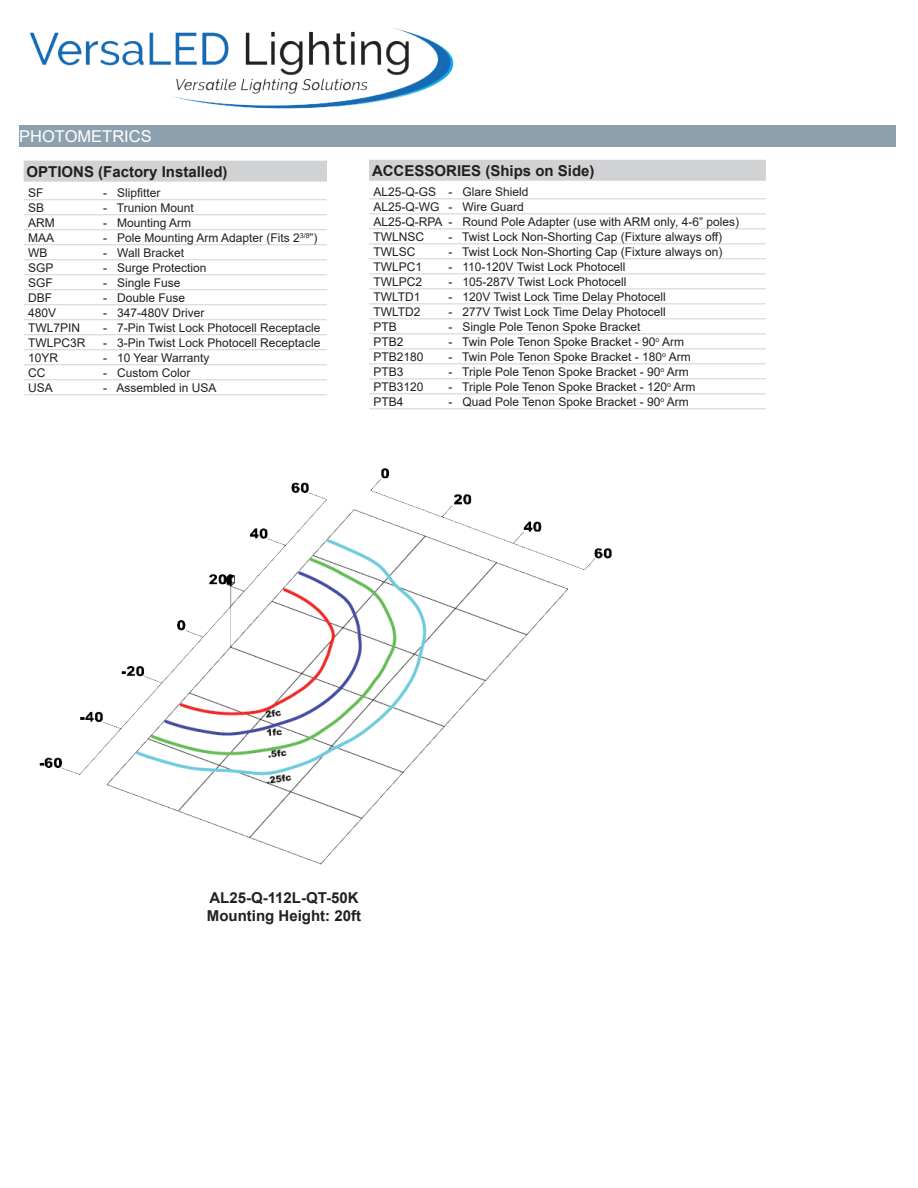
<style>
.page{position:relative;width:918px;height:1188px;background:#fff}
.page>*{position:absolute;margin:0;border:0;box-sizing:border-box;transform-origin:0 0}
.t1{font:16.35px "Arial";color:#fff}
.Table_Headings{font:700 15px "Arial";color:#231f20}
.OrderingInfoDescript{font:12px "Arial";color:#231f20}
</style>
<div class="page">
<img style="left:29px;top:27px;width:425px;height:82px">
<div style="left:19px;top:125px;width:877px;height:22px;background:#8ca1ad"></div>
<div style="left:24px;top:161px;width:303px;height:21px;background:#d1d2d4"></div>
<hr style="left:24px;top:199px;width:303px;height:1px;background:#d1d2d4">
<hr style="left:24px;top:214px;width:303px;height:1px;background:#d1d2d4">
<hr style="left:24px;top:229px;width:303px;height:1px;background:#d1d2d4">
<hr style="left:24px;top:244px;width:303px;height:1px;background:#d1d2d4">
<hr style="left:24px;top:259px;width:303px;height:1px;background:#d1d2d4">
<hr style="left:24px;top:274px;width:303px;height:1px;background:#d1d2d4">
<hr style="left:24px;top:289px;width:303px;height:1px;background:#d1d2d4">
<hr style="left:24px;top:304px;width:303px;height:1px;background:#d1d2d4">
<hr style="left:24px;top:319px;width:303px;height:1px;background:#d1d2d4">
<hr style="left:24px;top:334px;width:303px;height:1px;background:#d1d2d4">
<hr style="left:24px;top:349px;width:303px;height:1px;background:#d1d2d4">
<hr style="left:24px;top:364px;width:303px;height:1px;background:#d1d2d4">
<hr style="left:24px;top:379px;width:303px;height:1px;background:#d1d2d4">
<hr style="left:24px;top:394px;width:303px;height:1px;background:#d1d2d4">
<div style="left:369px;top:160px;width:397px;height:21px;background:#d1d2d4"></div>
<hr style="left:369px;top:198px;width:397px;height:1px;background:#d1d2d4">
<hr style="left:369px;top:213px;width:397px;height:1px;background:#d1d2d4">
<hr style="left:369px;top:228px;width:397px;height:1px;background:#d1d2d4">
<hr style="left:369px;top:243px;width:397px;height:1px;background:#d1d2d4">
<hr style="left:369px;top:258px;width:397px;height:1px;background:#d1d2d4">
<hr style="left:369px;top:273px;width:397px;height:1px;background:#d1d2d4">
<hr style="left:369px;top:288px;width:397px;height:1px;background:#d1d2d4">
<hr style="left:369px;top:303px;width:397px;height:1px;background:#d1d2d4">
<hr style="left:369px;top:318px;width:397px;height:1px;background:#d1d2d4">
<hr style="left:369px;top:333px;width:397px;height:1px;background:#d1d2d4">
<hr style="left:369px;top:348px;width:397px;height:1px;background:#d1d2d4">
<hr style="left:369px;top:363px;width:397px;height:1px;background:#d1d2d4">
<hr style="left:369px;top:378px;width:397px;height:1px;background:#d1d2d4">
<hr style="left:369px;top:393px;width:397px;height:1px;background:#d1d2d4">
<hr style="left:369px;top:408px;width:397px;height:1px;background:#d1d2d4">
<img style="left:39px;top:468px;width:573px;height:397px">
<p class="t1" style="left:19px;top:125px;width:134px">PHOTOMETRICS</p>
<p class="Table_Headings" style="left:27px;top:161px;width:202px">OPTIONS (Factory Installed)</p>
<p class="OrderingInfoDescript" style="left:28px;top:185px;width:17px">SF</p>
<p class="OrderingInfoDescript" style="left:103px;top:185px;width:59px">- Slipfitter</p>
<p class="OrderingInfoDescript" style="left:28px;top:200px;width:18px">SB</p>
<p class="OrderingInfoDescript" style="left:103px;top:200px;width:92px">- Trunion Mount</p>
<p class="OrderingInfoDescript" style="left:28px;top:215px;width:28px">ARM</p>
<p class="OrderingInfoDescript" style="left:103px;top:215px;width:90px">- Mounting Arm</p>
<p class="OrderingInfoDescript" style="left:28px;top:230px;width:28px">MAA</p>
<p class="OrderingInfoDescript" style="left:103px;top:230px;width:216px">- Pole Mounting Arm Adapter (Fits 2<sup>3/8</sup>”)</p>
<p class="OrderingInfoDescript" style="left:28px;top:245px;width:21px">WB</p>
<p class="OrderingInfoDescript" style="left:103px;top:245px;width:82px">- Wall Bracket</p>
<p class="OrderingInfoDescript" style="left:28px;top:260px;width:27px">SGP</p>
<p class="OrderingInfoDescript" style="left:103px;top:260px;width:105px">- Surge Protection</p>
<p class="OrderingInfoDescript" style="left:28px;top:275px;width:26px">SGF</p>
<p class="OrderingInfoDescript" style="left:103px;top:275px;width:79px">- Single Fuse</p>
<p class="OrderingInfoDescript" style="left:28px;top:290px;width:25px">DBF</p>
<p class="OrderingInfoDescript" style="left:103px;top:290px;width:84px">- Double Fuse</p>
<p class="OrderingInfoDescript" style="left:28px;top:305px;width:30px">480V</p>
<p class="OrderingInfoDescript" style="left:103px;top:305px;width:103px">- 347-480V Driver</p>
<p class="OrderingInfoDescript" style="left:28px;top:320px;width:54px">TWL7PIN</p>
<p class="OrderingInfoDescript" style="left:103px;top:320px;width:219px">- 7-Pin Twist Lock Photocell Receptacle</p>
<p class="OrderingInfoDescript" style="left:28px;top:335px;width:59px">TWLPC3R</p>
<p class="OrderingInfoDescript" style="left:103px;top:335px;width:219px">- 3-Pin Twist Lock Photocell Receptacle</p>
<p class="OrderingInfoDescript" style="left:28px;top:350px;width:32px">10YR</p>
<p class="OrderingInfoDescript" style="left:103px;top:350px;width:108px">- 10 Year Warranty</p>
<p class="OrderingInfoDescript" style="left:28px;top:365px;width:19px">CC</p>
<p class="OrderingInfoDescript" style="left:103px;top:365px;width:89px">- Custom Color</p>
<p class="OrderingInfoDescript" style="left:28px;top:380px;width:26px">USA</p>
<p class="OrderingInfoDescript" style="left:103px;top:380px;width:115px">- Assembled in USA</p>
<p class="Table_Headings" style="left:372px;top:160px;width:224px">ACCESSORIES (Ships on Side)</p>
<p class="OrderingInfoDescript" style="left:374px;top:184px;width:157px">AL25-Q-GS - Glare Shield</p>
<p class="OrderingInfoDescript" style="left:374px;top:199px;width:152px">AL25-Q-WG - Wire Guard</p>
<p class="OrderingInfoDescript" style="left:374px;top:214px;width:367px">AL25-Q-RPA - Round Pole Adapter (use with ARM only, 4-6” poles)</p>
<p class="OrderingInfoDescript" style="left:374px;top:229px;width:52px">TWLNSC</p>
<p class="OrderingInfoDescript" style="left:448px;top:229px;width:275px">- Twist Lock Non-Shorting Cap (Fixture always off)</p>
<p class="OrderingInfoDescript" style="left:374px;top:244px;width:43px">TWLSC</p>
<p class="OrderingInfoDescript" style="left:448px;top:244px;width:275px">- Twist Lock Non-Shorting Cap (Fixture always on)</p>
<p class="OrderingInfoDescript" style="left:374px;top:259px;width:50px">TWLPC1</p>
<p class="OrderingInfoDescript" style="left:448px;top:259px;width:178px">- 110-120V Twist Lock Photocell</p>
<p class="OrderingInfoDescript" style="left:374px;top:274px;width:50px">TWLPC2</p>
<p class="OrderingInfoDescript" style="left:448px;top:274px;width:179px">- 105-287V Twist Lock Photocell</p>
<p class="OrderingInfoDescript" style="left:374px;top:289px;width:49px">TWLTD1</p>
<p class="OrderingInfoDescript" style="left:448px;top:289px;width:219px">- 120V Twist Lock Time Delay Photocell</p>
<p class="OrderingInfoDescript" style="left:374px;top:304px;width:49px">TWLTD2</p>
<p class="OrderingInfoDescript" style="left:448px;top:304px;width:219px">- 277V Twist Lock Time Delay Photocell</p>
<p class="OrderingInfoDescript" style="left:374px;top:319px;width:25px">PTB</p>
<p class="OrderingInfoDescript" style="left:448px;top:319px;width:193px">- Single Pole Tenon Spoke Bracket</p>
<p class="OrderingInfoDescript" style="left:374px;top:334px;width:32px">PTB2</p>
<p class="OrderingInfoDescript" style="left:448px;top:334px;width:237px">- Twin Pole Tenon Spoke Bracket - 90<sup>o</sup> Arm</p>
<p class="OrderingInfoDescript" style="left:374px;top:349px;width:52px">PTB2180</p>
<p class="OrderingInfoDescript" style="left:448px;top:349px;width:244px">- Twin Pole Tenon Spoke Bracket - 180<sup>o</sup> Arm</p>
<p class="OrderingInfoDescript" style="left:374px;top:364px;width:32px">PTB3</p>
<p class="OrderingInfoDescript" style="left:448px;top:364px;width:242px">- Triple Pole Tenon Spoke Bracket - 90<sup>o</sup> Arm</p>
<p class="OrderingInfoDescript" style="left:374px;top:379px;width:52px">PTB3120</p>
<p class="OrderingInfoDescript" style="left:448px;top:379px;width:249px">- Triple Pole Tenon Spoke Bracket - 120<sup>o</sup> Arm</p>
<p class="OrderingInfoDescript" style="left:374px;top:394px;width:32px">PTB4</p>
<p class="OrderingInfoDescript" style="left:448px;top:394px;width:242px">- Quad Pole Tenon Spoke Bracket - 90<sup>o</sup> Arm</p>
<p class="Table_Headings" style="left:209px;top:887px;width:151px">AL25-Q-112L-QT-50K</p>
<p class="Table_Headings" style="left:207px;top:905px;width:156px">Mounting Height: 20ft</p>
</div>
